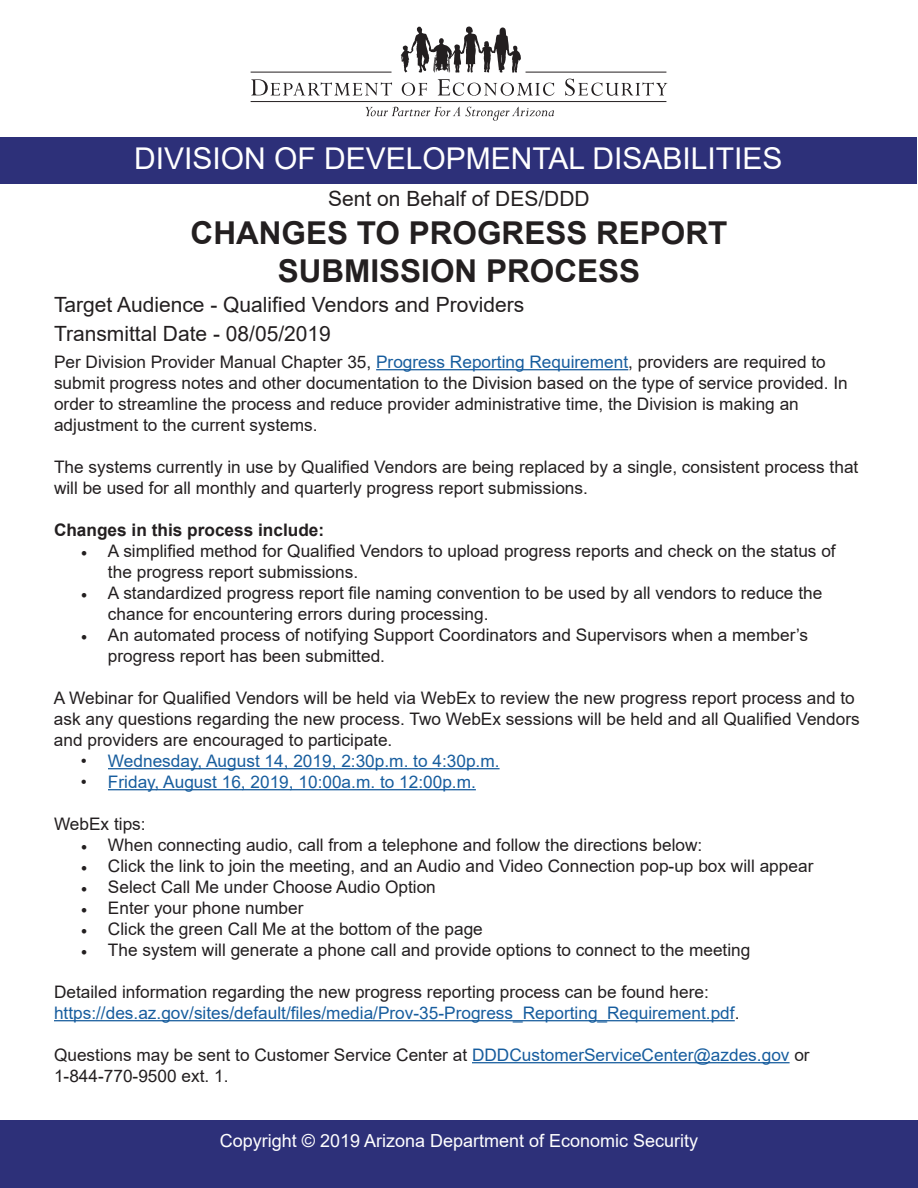
<style>
.page{position:relative;width:918px;height:1188px;background:#fff}
.page>*{position:absolute;margin:0;border:0;box-sizing:border-box;transform-origin:0 0}
.t1{font:700 31.5px/37.8px "Arial";color:#231f20;text-align:center}
.t2{font:30px "Arial";color:#fff}
.t3{font:21px/29.5px "Arial";color:#231f20}
.t4{font:18px "Arial";color:#fff}
.t5{font:17.25px/21px "Arial";color:#231f20}
.t6{font:17.25px/21px "Arial";color:#175d9e}
.t7{font:700 17.25px "Arial";color:#231f20}
.s1{color:#175d9e}
.s2{font-family:"Minion Pro"}
.s3{color:#231f20}
</style>
<div class="page">
<div style="left:0;top:1120px;width:918px;height:68px;background:#2d3079"></div>
<svg style="left:251px;top:79px;width:141px;height:16px"></svg>
<svg style="left:366px;top:107px;width:188px;height:14px"></svg>
<svg style="left:401px;top:27px;width:120px;height:46px"></svg>
<svg style="left:402px;top:83px;width:25px;height:13px"></svg>
<svg style="left:438px;top:79px;width:116px;height:17px"></svg>
<svg style="left:565px;top:79px;width:102px;height:17px"></svg>
<hr style="left:251px;top:72px;width:141px;height:1px;background:#231f20">
<hr style="left:526px;top:72px;width:140px;height:1px;background:#231f20">
<hr style="left:251px;top:101px;width:415px;height:1px;background:#231f20">
<div style="left:1px;top:138px;width:916px;height:46px;background:#2d3079"></div>
<hr style="left:376px;top:369px;width:252px;height:1px;background:#175d9e">
<hr style="left:108px;top:768px;width:392px;height:1px;background:#175d9e">
<hr style="left:108px;top:789px;width:368px;height:1px;background:#175d9e">
<hr style="left:54px;top:1020px;width:681px;height:1px;background:#175d9e">
<hr style="left:472px;top:1062px;width:318px;height:1px;background:#175d9e">
<h2 class="t2" style="left:134px;top:138px;width:650px">DIVISION OF DEVELOPMENTAL DISABILITIES</h2>
<p class="t3" style="left:328px;top:184px;width:263px">Sent on Behalf of DES/DDD</p>
<h1 class="t1" style="left:191px;top:214px;width:538px">CHANGES TO PROGRESS REPORT<br>SUBMISSION PROCESS</h1>
<p class="t3" style="left:54px;top:289px;width:472px">Target Audience - Qualified Vendors and Providers<br>Transmittal Date - 08/05/2019</p>
<p class="t5" style="left:54px;top:351px;width:795px">Per Division Provider Manual Chapter 35, <span class="s1">Progress Reporting Requirement</span>, providers are required to submit progress notes and other documentation to the Division based on the type of service provided. In order to streamline the process and reduce provider administrative time, the Division is making an adjustment to the current systems.</p>
<p class="t5" style="left:54px;top:456px;width:806px">The systems currently in use by Qualified Vendors are being replaced by a single, consistent process that will be used for all monthly and quarterly progress report submissions.</p>
<p class="t7" style="left:54px;top:518px;width:272px">Changes in this process include:</p>
<p class="t5" style="left:108px;top:540px;width:729px;text-indent:-27px"><span class="s2">•</span> A simplified method for Qualified Vendors to upload progress reports and check on the status of the progress report submissions.</p>
<p class="t5" style="left:108px;top:582px;width:716px;text-indent:-27px"><span class="s2">•</span> A standardized progress report file naming convention to be used by all vendors to reduce the chance for encountering errors during processing.</p>
<p class="t5" style="left:108px;top:624px;width:702px;text-indent:-27px"><span class="s2">•</span> An automated process of notifying Support Coordinators and Supervisors when a member’s progress report has been submitted.</p>
<p class="t5" style="left:54px;top:687px;width:807px">A Webinar for Qualified Vendors will be held via WebEx to review the new progress report process and to ask any questions regarding the new process. Two WebEx sessions will be held and all Qualified Vendors and providers are encouraged to participate.</p>
<p class="t6" style="left:81px;top:750px;width:420px"><span class="s3">•</span> Wednesday, August 14, 2019, 2:30p.m. to 4:30p.m.</p>
<p class="t6" style="left:81px;top:771px;width:396px"><span class="s3">•</span> Friday, August 16, 2019, 10:00a.m. to 12:00p.m.</p>
<p class="t5" style="left:54px;top:813px;width:93px">WebEx tips:</p>
<p class="t5" style="left:81px;top:834px;width:623px"><span class="s2">•</span> When connecting audio, call from a telephone and follow the directions below:</p>
<p class="t5" style="left:81px;top:855px;width:734px"><span class="s2">•</span> Click the link to join the meeting, and an Audio and Video Connection pop-up box will appear</p>
<p class="t5" style="left:81px;top:876px;width:356px"><span class="s2">•</span> Select Call Me under Choose Audio Option</p>
<p class="t5" style="left:81px;top:897px;width:224px"><span class="s2">•</span> Enter your phone number</p>
<p class="t5" style="left:81px;top:918px;width:403px"><span class="s2">•</span> Click the green Call Me at the bottom of the page</p>
<p class="t5" style="left:81px;top:939px;width:671px"><span class="s2">•</span> The system will generate a phone call and provide options to connect to the meeting</p>
<p class="t6" style="left:54px;top:981px;width:687px"><span class="s3">Detailed information regarding the new progress reporting process can be found here: </span>https://des.az.gov/sites/default/files/media/Prov-35-Progress_Reporting_Requirement.pdf<span class="s3">.</span></p>
<p class="t5" style="left:54px;top:1044px;width:757px;line-height:21.6px">Questions may be sent to Customer Service Center at <span class="s1">DDDCustomerServiceCenter@azdes.gov</span> or<br>1-844-770-9500 ext. 1.</p>
<p class="t4" style="left:220px;top:1128px;width:480px">Copyright © 2019 Arizona Department of Economic Security</p>
</div>
